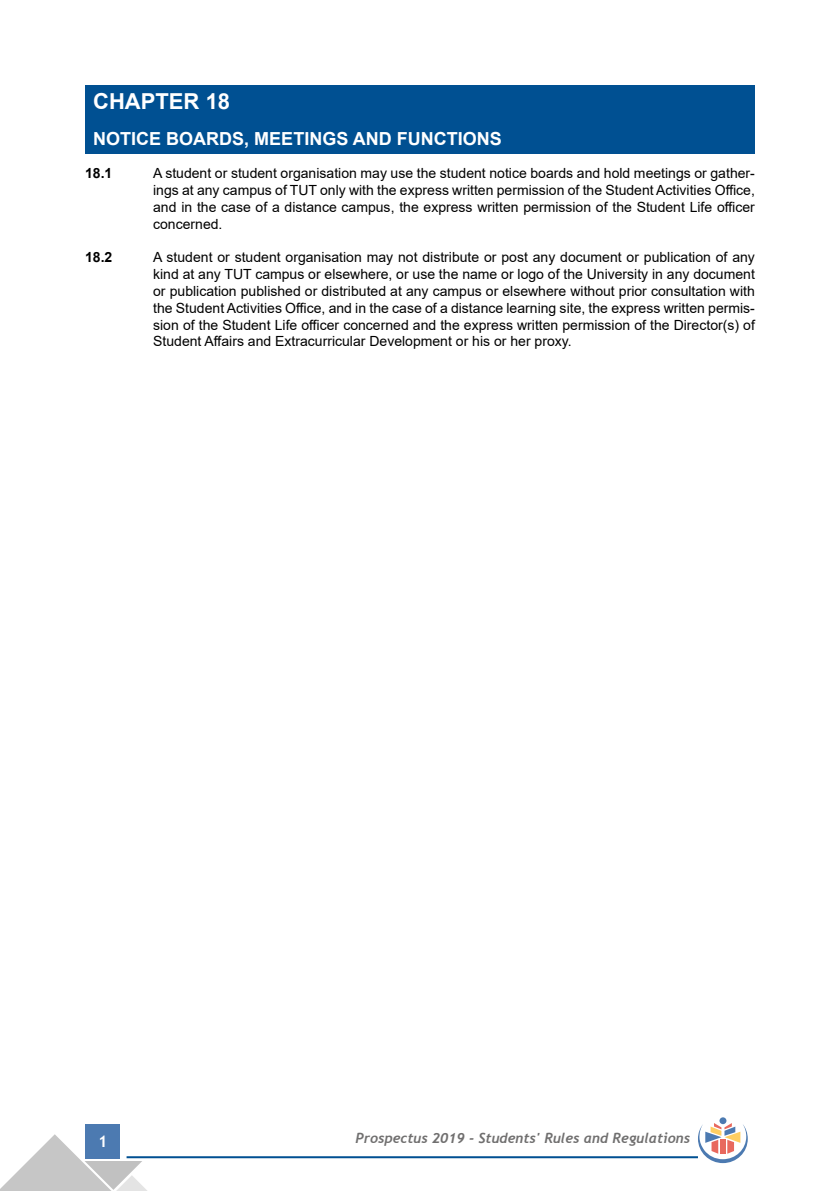
<style>
.page{position:relative;width:840px;height:1191px;background:#fff}
.page>*{position:absolute;margin:0;border:0;box-sizing:border-box;transform-origin:0 0}
.t1{font:700 22px "Arial";color:#fff}
.t2{font:700 18px "Arial";color:#fff}
.t3{font:700 16px "Trebuchet MS";color:#fff}
.t4{font:14px/16.8px "Arial";color:#000;text-align:justify}
.t5{font:italic 700 14px "Trebuchet";color:#706f6f}
.t6{font:700 14px "Arial";color:#000}
</style>
<div class="page">
<div style="left:86px;top:1124px;width:34px;height:34px;background:#4c7ab1"></div>
<hr style="left:126px;top:1156px;width:571px;height:2px;background:#005092">
<svg style="left:0;top:1134px;width:148px;height:57px"></svg>
<div style="left:719px;top:1117px;width:7px;height:7px;background:#4c7ab1;border-radius:50%"></div>
<svg style="left:697px;top:1123px;width:50px;height:40px"></svg>
<div style="left:85px;top:85px;width:669px;height:68px;background:#005092"></div>
<h1 class="t1" style="left:93px;top:86px;width:138px">CHAPTER 18</h1>
<p class="t2" style="left:93px;top:126px;width:410px">NOTICE BOARDS, MEETINGS AND FUNCTIONS</p>
<p class="t6" style="left:85px;top:163px;width:29px">18.1</p>
<p class="t4" style="left:153px;top:165px;width:603px">A student or student organisation may use the student notice boards and hold meetings or gather&shy;ings at any campus of TUT only with the express written permission of the Student Activities Office, and in the case of a distance campus, the express written permission of the Student Life officer concerned.</p>
<p class="t6" style="left:85px;top:247px;width:29px">18.2</p>
<p class="t4" style="left:153px;top:249px;width:603px">A student or student organisation may not distribute or post any document or publication of any kind at any TUT campus or elsewhere, or use the name or logo of the University in any document or publication published or distributed at any campus or elsewhere without prior consultation with the Student Activities Office, and in the case of a distance learning site, the express written permis&shy;sion of the Student Life officer concerned and the express written permission of the Director(s) of Student Affairs and Extracurricular Development or his or her proxy.</p>
<p class="t3" style="left:98px;top:1131px;width:11px">1</p>
<p class="t5" style="left:355px;top:1129px;width:336px">Prospectus 2019 - Students' Rules and Regulations</p>
</div>
